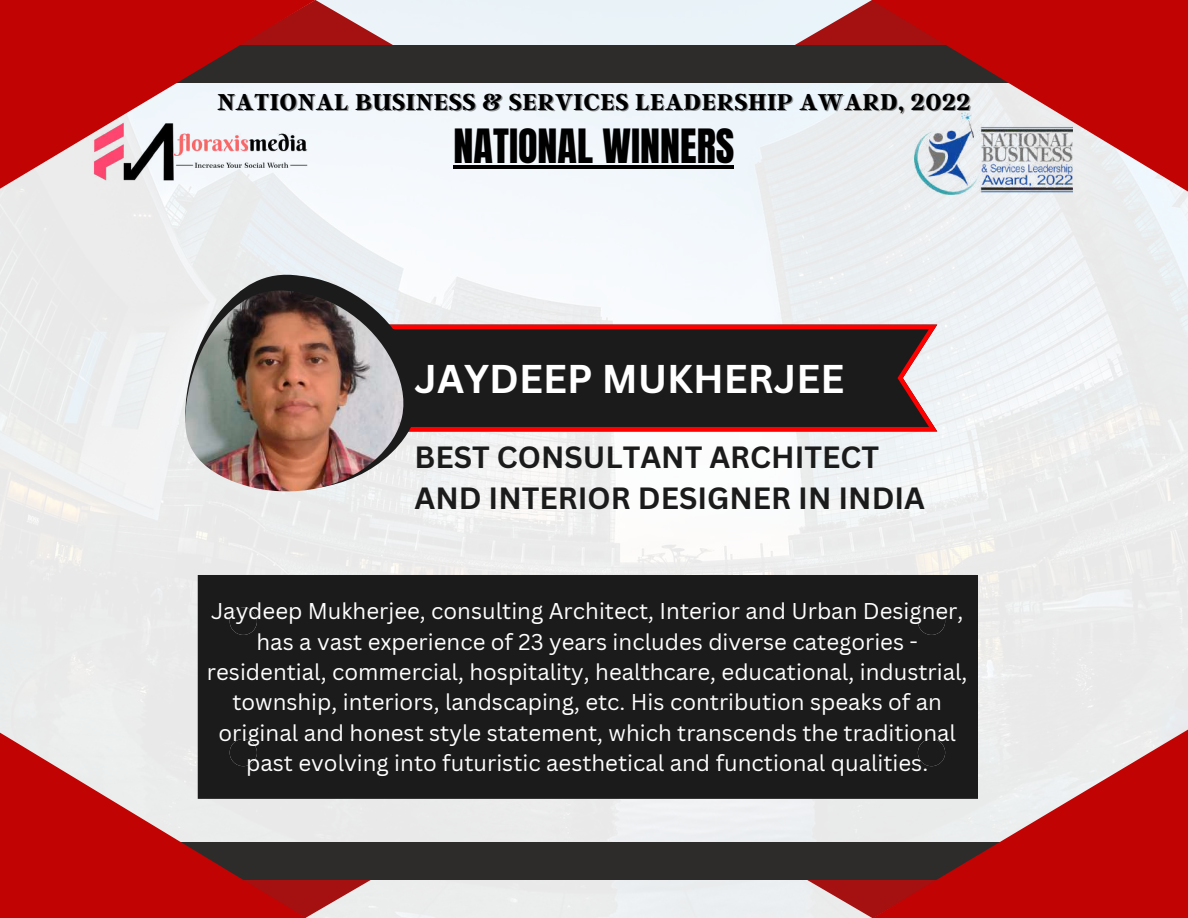
<style>
.page{position:relative;width:1188px;height:918px;background:#fff}
.page>*{position:absolute;margin:0;border:0;box-sizing:border-box;transform-origin:0 0}
.t1{font:40.2px "Anton";color:#000}
.t2{font:700 39px "Canva Sans";color:#fff}
.t3{font:700 29.85px/41.7px "Canva Sans";color:#1b1b1b}
.t4{font:700 25.65px "Argent CF";letter-spacing:.02em;color:#000}
.t5{font:22.2px/30.3px "Canva Sans";color:#fff;text-align:center}
</style>
<div class="page">
<img style="left:0;top:0;width:1188px;height:918px">
<svg style="left:318px;top:879px;width:70px;height:39px"></svg>
<svg style="left:786px;top:879px;width:87px;height:39px"></svg>
<div style="left:0;top:842px;width:1188px;height:37px;background:#2e2c2b"></div>
<svg style="left:792px;top:0;width:79px;height:46px"></svg>
<svg style="left:315px;top:0;width:84px;height:46px"></svg>
<div style="left:0;top:46px;width:1188px;height:37px;background:#2e2c2b"></div>
<svg style="left:873px;top:687px;width:315px;height:231px"></svg>
<svg style="left:0;top:0;width:315px;height:223px;fill:#c10303"></svg>
<svg style="left:0;top:702px;width:318px;height:216px"></svg>
<svg style="left:871px;top:0;width:317px;height:223px;fill:#c10303"></svg>
<svg style="left:422px;top:325px;width:515px;height:106px"></svg>
<svg style="left:184px;top:270px;width:238px;height:229px;fill:#e9ebec"></svg>
<img style="left:185px;top:286px;width:218px;height:214px">
<div style="left:198px;top:575px;width:780px;height:224px;background:#1b1b1b"></div>
<div style="left:230px;top:608px;width:27px;height:27px;background:#1b1b1b;border-radius:50%"></div>
<div style="left:918px;top:608px;width:27px;height:27px;background:#1b1b1b;border-radius:50%"></div>
<div style="left:918px;top:739px;width:27px;height:27px;background:#1b1b1b;border-radius:50%"></div>
<div style="left:230px;top:739px;width:27px;height:27px;background:#1b1b1b;border-radius:50%"></div>
<hr style="left:454px;top:166px;width:280px;height:3px;background:#000">
<img style="left:92px;top:117px;width:226px;height:66px">
<img style="left:914px;top:113px;width:159px;height:82px">
<p class="t4" style="left:217px;top:85px;width:755px">NATIONAL BUSINESS &amp; SERVICES LEADERSHIP AWARD, 2022</p>
<h1 class="t1" style="left:454px;top:117px;width:282px">NATIONAL WINNERS</h1>
<h2 class="t2" style="left:415px;top:351px;width:431px">JAYDEEP MUKHERJEE</h2>
<h3 class="t3" style="left:415px;top:435px;width:512px">BEST CONSULTANT ARCHITECT<br>AND INTERIOR DESIGNER IN INDIA</h3>
<p class="t5" style="left:207px;top:596px;width:762px">Jaydeep Mukherjee, consulting Architect, Interior and Urban Designer, has a vast experience of 23 years includes diverse categories - residential, commercial, hospitality, healthcare, educational, industrial, township, interiors, landscaping, etc. His contribution speaks of an original and honest style statement, which transcends the traditional past evolving into futuristic aesthetical and functional qualities.</p>
</div>
